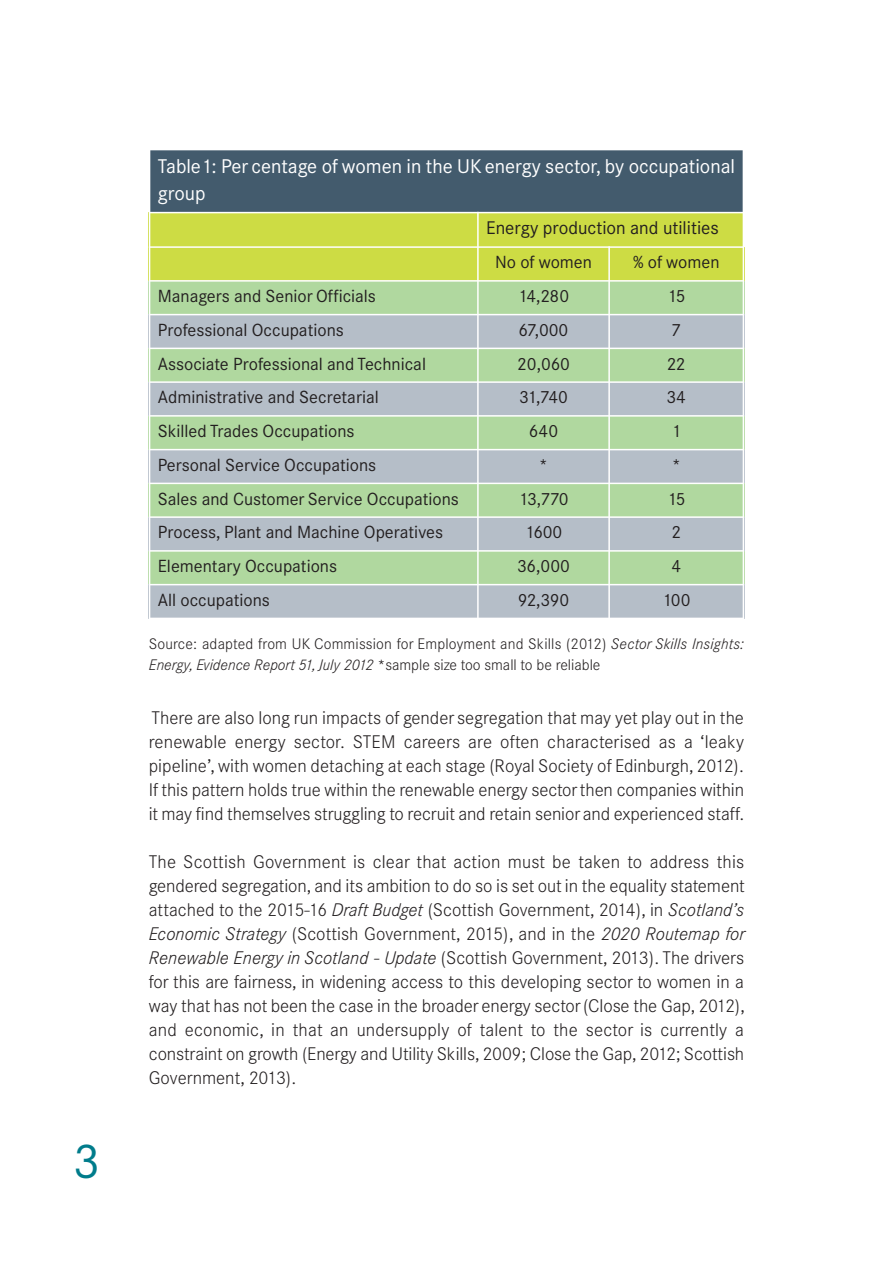
<style>
.page{position:relative;width:893px;height:1263px;background:#fff}
.page>*{position:absolute;margin:0;border:0;box-sizing:border-box;transform-origin:0 0}
.t1{font:48px "Corporate Sans BQ";color:#007c8b}
.t2{font:19.5px/27px "Corporate Sans BQ";color:#fff}
.t3{font:300 18px/24px "Corporate Sans BQ";letter-spacing:-.005em;color:#231f20;text-align:justify}
.t4{font:18px "Corporate Sans BQ";color:#231f20}
.t5{font:17.25px "Corporate Sans BQ";color:#231f20}
.t6{font:300 15px/21px "Corporate Sans BQ";letter-spacing:.01em;color:#231f20}
.s1{font-style:italic}
</style>
<div class="page">
<div style="left:149px;top:149px;width:594px;height:64px;background:#435b6d"></div>
<div style="left:149px;top:213px;width:329px;height:34px;background:#cddc44"></div>
<div style="left:478px;top:213px;width:265px;height:34px;background:#cddc44"></div>
<div style="left:149px;top:247px;width:329px;height:34px;background:#cddc44"></div>
<div style="left:478px;top:247px;width:131px;height:34px;background:#cddc44"></div>
<div style="left:609px;top:247px;width:135px;height:34px;background:#cddc44"></div>
<div style="left:149px;top:281px;width:329px;height:34px;background:#b0d89f"></div>
<div style="left:478px;top:281px;width:131px;height:34px;background:#b0d89f"></div>
<div style="left:609px;top:281px;width:135px;height:34px;background:#b0d89f"></div>
<div style="left:149px;top:315px;width:329px;height:33px;background:#b5bec8"></div>
<div style="left:478px;top:315px;width:131px;height:33px;background:#b5bec8"></div>
<div style="left:609px;top:315px;width:135px;height:33px;background:#b5bec8"></div>
<div style="left:149px;top:348px;width:329px;height:34px;background:#b0d89f"></div>
<div style="left:478px;top:348px;width:131px;height:34px;background:#b0d89f"></div>
<div style="left:609px;top:348px;width:135px;height:34px;background:#b0d89f"></div>
<div style="left:149px;top:382px;width:329px;height:34px;background:#b5bec8"></div>
<div style="left:478px;top:382px;width:131px;height:34px;background:#b5bec8"></div>
<div style="left:609px;top:382px;width:135px;height:34px;background:#b5bec8"></div>
<div style="left:149px;top:416px;width:329px;height:34px;background:#b0d89f"></div>
<div style="left:478px;top:416px;width:131px;height:34px;background:#b0d89f"></div>
<div style="left:609px;top:416px;width:135px;height:34px;background:#b0d89f"></div>
<div style="left:149px;top:450px;width:329px;height:33px;background:#b5bec8"></div>
<div style="left:478px;top:450px;width:131px;height:33px;background:#b5bec8"></div>
<div style="left:609px;top:450px;width:135px;height:33px;background:#b5bec8"></div>
<div style="left:149px;top:483px;width:329px;height:34px;background:#b0d89f"></div>
<div style="left:478px;top:483px;width:131px;height:34px;background:#b0d89f"></div>
<div style="left:609px;top:483px;width:135px;height:34px;background:#b0d89f"></div>
<div style="left:149px;top:517px;width:329px;height:34px;background:#b5bec8"></div>
<div style="left:478px;top:517px;width:131px;height:34px;background:#b5bec8"></div>
<div style="left:609px;top:517px;width:135px;height:34px;background:#b5bec8"></div>
<div style="left:149px;top:551px;width:329px;height:34px;background:#b0d89f"></div>
<div style="left:478px;top:551px;width:131px;height:34px;background:#b0d89f"></div>
<div style="left:609px;top:551px;width:135px;height:34px;background:#b0d89f"></div>
<div style="left:149px;top:585px;width:329px;height:34px;background:#b5bec8"></div>
<div style="left:478px;top:585px;width:131px;height:34px;background:#b5bec8"></div>
<div style="left:609px;top:585px;width:135px;height:34px;background:#b5bec8"></div>
<hr style="left:149px;top:149px;width:1px;height:470px;background:#fff">
<hr style="left:477px;top:212px;width:2px;height:407px;background:#fff">
<hr style="left:608px;top:246px;width:2px;height:373px;background:#fff">
<hr style="left:743px;top:149px;width:1px;height:470px;background:#fff">
<hr style="left:149px;top:149px;width:595px;height:1px;background:#fff">
<hr style="left:149px;top:212px;width:595px;height:1px;background:#fff">
<hr style="left:149px;top:246px;width:595px;height:2px;background:#fff">
<hr style="left:149px;top:280px;width:595px;height:2px;background:#fff">
<hr style="left:149px;top:314px;width:595px;height:1px;background:#fff">
<hr style="left:149px;top:348px;width:595px;height:1px;background:#fff">
<hr style="left:149px;top:381px;width:595px;height:2px;background:#fff">
<hr style="left:149px;top:415px;width:595px;height:2px;background:#fff">
<hr style="left:149px;top:449px;width:595px;height:1px;background:#fff">
<hr style="left:149px;top:483px;width:595px;height:1px;background:#fff">
<hr style="left:149px;top:516px;width:595px;height:2px;background:#fff">
<hr style="left:149px;top:550px;width:595px;height:2px;background:#fff">
<hr style="left:149px;top:584px;width:595px;height:1px;background:#fff">
<hr style="left:149px;top:618px;width:595px;height:1px;background:#fff">
<h1 class="t1" style="left:73px;top:1144px;width:29px">3</h1>
<p class="t2" style="left:158px;top:154px;width:579px">Table1: Per centage of women in the UK energy sector, by occupational group</p>
<p class="t4" style="left:486px;top:222px;width:234px">Energy production and utilities</p>
<p class="t5" style="left:495px;top:256px;width:98px">No of women</p>
<p class="t5" style="left:633px;top:256px;width:88px">% of women</p>
<p class="t5" style="left:158px;top:290px;width:220px">Managers and Senior Officials</p>
<p class="t5" style="left:518px;top:290px;width:53px">14,280</p>
<p class="t5" style="left:667px;top:290px;width:20px">15</p>
<p class="t5" style="left:158px;top:324px;width:187px">Professional Occupations</p>
<p class="t5" style="left:519px;top:324px;width:51px">67,000</p>
<p class="t5" style="left:671px;top:324px;width:11px">7</p>
<p class="t5" style="left:158px;top:357px;width:270px">Associate Professional and Technical</p>
<p class="t5" style="left:517px;top:357px;width:54px">20,060</p>
<p class="t5" style="left:667px;top:357px;width:20px">22</p>
<p class="t5" style="left:158px;top:391px;width:222px">Administrative and Secretarial</p>
<p class="t5" style="left:519px;top:391px;width:50px">31,740</p>
<p class="t5" style="left:666px;top:391px;width:21px">34</p>
<p class="t5" style="left:158px;top:425px;width:198px">Skilled Trades Occupations</p>
<p class="t5" style="left:529px;top:425px;width:31px">640</p>
<p class="t5" style="left:671px;top:425px;width:11px">1</p>
<p class="t5" style="left:158px;top:459px;width:220px">Personal Service Occupations</p>
<p class="t5" style="left:539px;top:459px;width:11px">*</p>
<p class="t5" style="left:672px;top:459px;width:11px">*</p>
<p class="t5" style="left:158px;top:492px;width:303px">Sales and Customer Service Occupations</p>
<p class="t5" style="left:518px;top:492px;width:52px">13,770</p>
<p class="t5" style="left:667px;top:492px;width:20px">15</p>
<p class="t5" style="left:158px;top:526px;width:287px">Process, Plant and Machine Operatives</p>
<p class="t5" style="left:525px;top:526px;width:39px">1600</p>
<p class="t5" style="left:671px;top:526px;width:11px">2</p>
<p class="t5" style="left:158px;top:560px;width:181px">Elementary Occupations</p>
<p class="t5" style="left:517px;top:560px;width:54px">36,000</p>
<p class="t5" style="left:671px;top:560px;width:11px">4</p>
<p class="t5" style="left:158px;top:594px;width:114px">All occupations</p>
<p class="t5" style="left:518px;top:594px;width:53px">92,390</p>
<p class="t5" style="left:662px;top:594px;width:30px">100</p>
<p class="t6" style="left:149px;top:635px;width:597px">Source: adapted from UK Commission for Employment and Skills (2012) <span class="s1">Sector Skills Insights:<br>Energy, Evidence Report 51, July 2012</span> *sample size too small to be reliable</p>
<p class="t3" style="left:149px;top:707px;width:597px">There are also long run impacts of gender segregation that may yet play out in the renewable energy sector. STEM careers are often characterised as a ‘leaky pipeline’, with women detaching at each stage (Royal Society of Edinburgh, 2012).<br>If this pattern holds true within the renewable energy sector then companies within it may find themselves struggling to recruit and retain senior and experienced staff.</p>
<p class="t3" style="left:149px;top:851px;width:598px">The Scottish Government is clear that action must be taken to address this gendered segregation, and its ambition to do so is set out in the equality statement attached to the 2015-16 <span class="s1">Draft Budget</span> (Scottish Government, 2014), in <span class="s1">Scotland’s Economic Strategy</span> (Scottish Government, 2015), and in the <span class="s1">2020 Routemap for Renewable Energy in Scotland - Update</span> (Scottish Government, 2013). The drivers for this are fairness, in widening access to this developing sector to women in a way that has not been the case in the broader energy sector (Close the Gap, 2012), and economic, in that an undersupply of talent to the sector is currently a constraint on growth (Energy and Utility Skills, 2009; Close the Gap, 2012; Scottish Government, 2013).</p>
</div>
